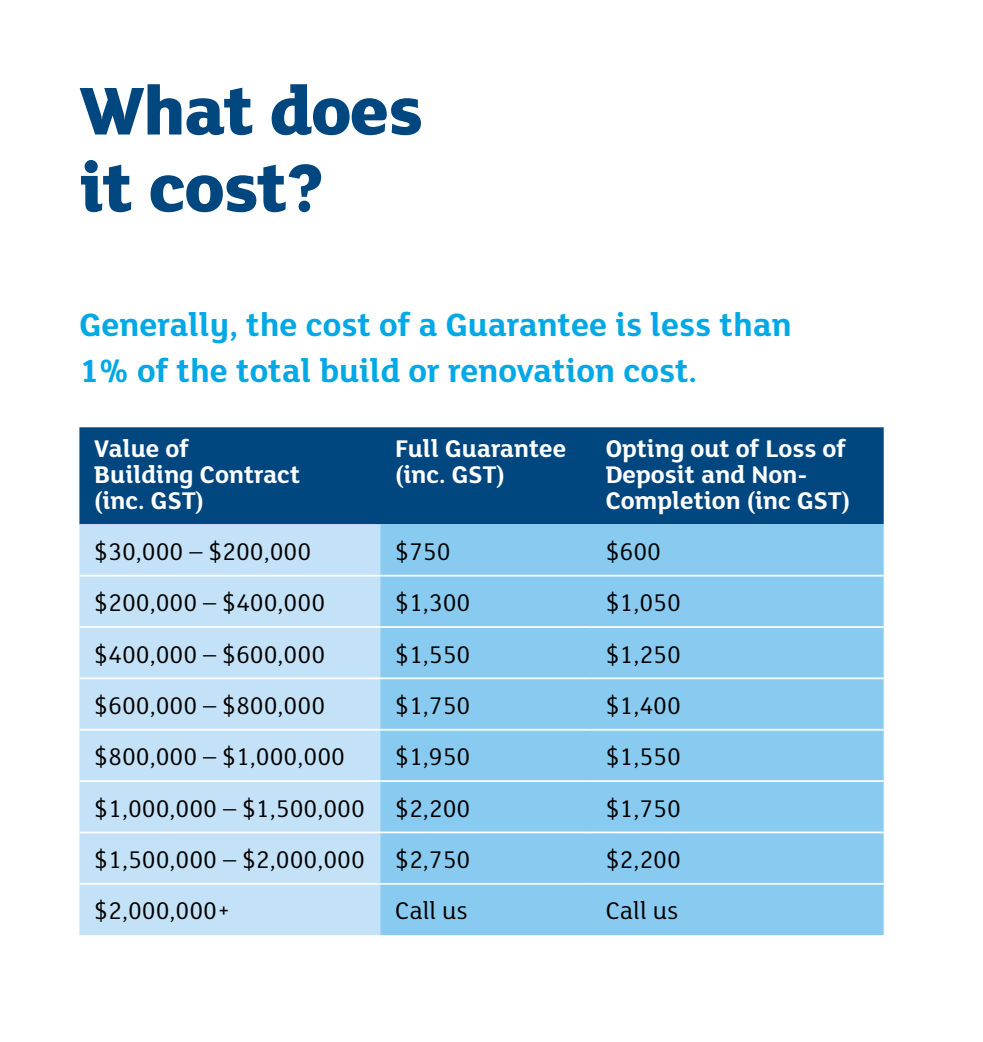
<style>
.page{position:relative;width:983px;height:1042px;background:#fff}
.page>*{position:absolute;margin:0;border:0;box-sizing:border-box;transform-origin:0 0}
.t1{font:800 73.5px/77px "FS Lola";letter-spacing:-.02em;color:#00467f}
.t2{font:700 35px/45.5px "FS Lola";color:#00a8e5}
.t3{font:26.25px "FS Lola";color:#000}
.t4{font:700 26.25px/26.2px "FS Lola";color:#fff}
</style>
<div class="page">
<div style="left:79px;top:427px;width:804px;height:97px;background:#00467f"></div>
<div style="left:79px;top:524px;width:301px;height:411px;background:#c4e2f7"></div>
<div style="left:380px;top:524px;width:503px;height:411px;background:#89cbf0"></div>
<hr style="left:79px;top:575px;width:301px;height:1px;background:#fff">
<hr style="left:380px;top:575px;width:210px;height:1px;background:#fff">
<hr style="left:590px;top:575px;width:293px;height:1px;background:#fff">
<hr style="left:79px;top:626px;width:301px;height:2px;background:#fff">
<hr style="left:380px;top:626px;width:210px;height:2px;background:#fff">
<hr style="left:590px;top:626px;width:293px;height:2px;background:#fff">
<hr style="left:79px;top:677px;width:301px;height:2px;background:#fff">
<hr style="left:380px;top:677px;width:210px;height:2px;background:#fff">
<hr style="left:590px;top:677px;width:293px;height:2px;background:#fff">
<hr style="left:79px;top:729px;width:301px;height:1px;background:#fff">
<hr style="left:380px;top:729px;width:210px;height:1px;background:#fff">
<hr style="left:590px;top:729px;width:293px;height:1px;background:#fff">
<hr style="left:79px;top:780px;width:301px;height:2px;background:#fff">
<hr style="left:380px;top:780px;width:210px;height:2px;background:#fff">
<hr style="left:590px;top:780px;width:293px;height:2px;background:#fff">
<hr style="left:79px;top:831px;width:301px;height:2px;background:#fff">
<hr style="left:380px;top:831px;width:210px;height:2px;background:#fff">
<hr style="left:590px;top:831px;width:293px;height:2px;background:#fff">
<hr style="left:79px;top:883px;width:301px;height:1px;background:#fff">
<hr style="left:380px;top:883px;width:210px;height:1px;background:#fff">
<hr style="left:590px;top:883px;width:293px;height:1px;background:#fff">
<h1 class="t1" style="left:79px;top:68px;width:345px">What does it cost?</h1>
<h2 class="t2" style="left:79px;top:300px;width:713px">Generally, the cost of a Guarantee is less than<br>1% of the total build or renovation cost.</h2>
<p class="t4" style="left:94px;top:434px;width:207px">Value of<br>Building Contract (inc. GST)</p>
<p class="t4" style="left:395px;top:434px;width:173px">Full Guarantee (inc. GST)</p>
<p class="t4" style="left:605px;top:434px;width:246px">Opting out of Loss of<br>Deposit and Non-<br>Completion (inc GST)</p>
<p class="t3" style="left:94px;top:534px;width:218px">$30,000 – $200,000</p>
<p class="t3" style="left:395px;top:534px;width:57px">$750</p>
<p class="t3" style="left:605px;top:534px;width:57px">$600</p>
<p class="t3" style="left:94px;top:585px;width:232px">$200,000 – $400,000</p>
<p class="t3" style="left:395px;top:585px;width:77px">$1,300</p>
<p class="t3" style="left:605px;top:585px;width:77px">$1,050</p>
<p class="t3" style="left:94px;top:637px;width:232px">$400,000 – $600,000</p>
<p class="t3" style="left:395px;top:637px;width:77px">$1,550</p>
<p class="t3" style="left:605px;top:637px;width:77px">$1,250</p>
<p class="t3" style="left:94px;top:688px;width:232px">$600,000 – $800,000</p>
<p class="t3" style="left:395px;top:688px;width:77px">$1,750</p>
<p class="t3" style="left:605px;top:688px;width:77px">$1,400</p>
<p class="t3" style="left:94px;top:739px;width:252px">$800,000 – $1,000,000</p>
<p class="t3" style="left:395px;top:739px;width:77px">$1,950</p>
<p class="t3" style="left:605px;top:739px;width:77px">$1,550</p>
<p class="t3" style="left:94px;top:791px;width:377px">$1,000,000 – $1,500,000 $2,200</p>
<p class="t3" style="left:605px;top:791px;width:77px">$1,750</p>
<p class="t3" style="left:94px;top:842px;width:377px">$1,500,000 – $2,000,000 $2,750</p>
<p class="t3" style="left:605px;top:842px;width:77px">$2,200</p>
<p class="t3" style="left:94px;top:893px;width:138px">$2,000,000+</p>
<p class="t3" style="left:395px;top:893px;width:74px">Call us</p>
<p class="t3" style="left:605px;top:893px;width:74px">Call us</p>
</div>
